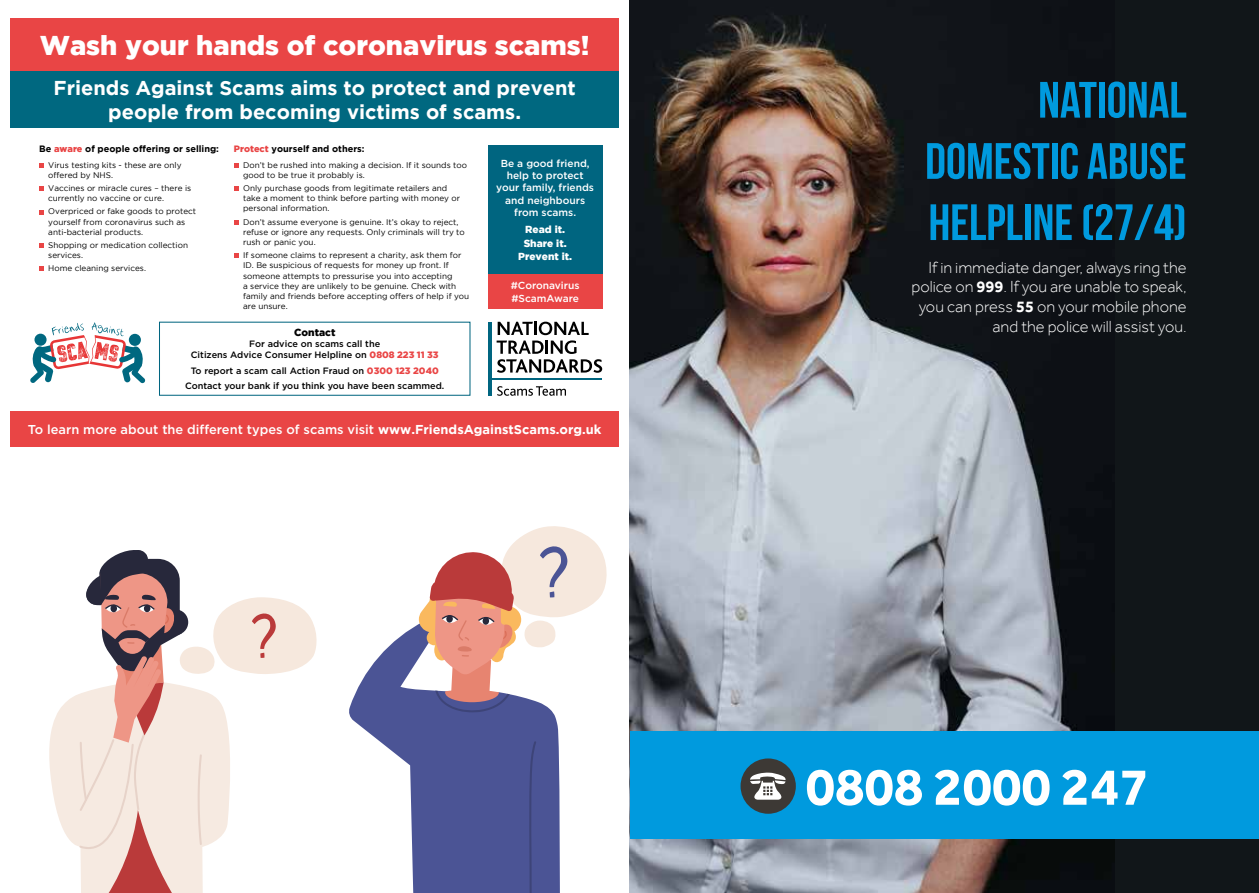
<style>
.page{position:relative;width:1259px;height:893px;background:#fff}
.page>*{position:absolute;margin:0;border:0;box-sizing:border-box;transform-origin:0 0}
.t1{font:700 54px "Effra";color:#fff}
.t2{font:51px/61.2px "Bebas Neue";color:#009ade;text-align:justify}
.t3{font:900 27.15px "Gotham";color:#fff}
.t4{font:700 19.95px/24.3px "Gotham";color:#fff;text-align:center}
.t5{font:300 16.5px/19.8px "Effra";color:#fff;text-align:right}
.t6{font:500 12.9px "Gotham";color:#fff}
.t7{font:500 10.2px/12.3px "Gotham";color:#fff;text-align:center}
.t8{font:900 10.2px/13.2px "Gotham";color:#fff;text-align:center}
.t9{font:900 10.2px "Gotham";color:#000}
.t10{font:500 9.15px/11.2px "Gotham";color:#000;text-align:center}
.t11{font:700 9.15px "Gotham";color:#000}
.t12{font:8.1px/10.2px "Gotham";color:#000}
.s1{font-weight:900;color:#e94545}
.s2{font-weight:700}
</style>
<div class="page">
<div style="left:629px;top:0;width:630px;height:893px;background:#111619"></div>
<img style="left:629px;top:13px;width:485px;height:880px">
<div style="left:630px;top:731px;width:629px;height:108px;background:#009ade"></div>
<div style="left:740px;top:758px;width:56px;height:56px;background:#3d3935;border-radius:50%"></div>
<svg style="left:750px;top:772px;width:35px;height:28px"></svg>
<svg style="left:49px;top:550px;width:268px;height:343px"></svg>
<svg style="left:349px;top:624px;width:211px;height:269px;fill:#4b5495"></svg>
<svg style="left:529px;top:741px;width:7px;height:152px"></svg>
<svg style="left:419px;top:526px;width:187px;height:187px"></svg>
<div style="left:11px;top:18px;width:608px;height:53px;background:#e94545"></div>
<div style="left:11px;top:411px;width:608px;height:35px;background:#e94545"></div>
<svg style="left:30px;top:322px;width:115px;height:61px"></svg>
<svg style="left:497px;top:386px;width:69px;height:10px"></svg>
<svg style="left:496px;top:322px;width:106px;height:51px"></svg>
<hr style="left:489px;top:378px;width:113px;height:2px;background:#006580">
<hr style="left:488px;top:322px;width:3px;height:74px;background:#006580">
<div style="left:11px;top:71px;width:608px;height:57px;background:#006880"></div>
<div style="left:159px;top:322px;width:311px;height:74px;border:1px solid #006580"></div>
<div style="left:488px;top:145px;width:114px;height:129px;background:#006580"></div>
<div style="left:488px;top:274px;width:114px;height:35px;background:#e94545"></div>
<svg style="left:39px;top:163px;width:5px;height:5px"></svg>
<svg style="left:39px;top:186px;width:5px;height:5px"></svg>
<svg style="left:39px;top:210px;width:5px;height:4px"></svg>
<svg style="left:39px;top:243px;width:5px;height:5px"></svg>
<svg style="left:39px;top:267px;width:5px;height:4px"></svg>
<svg style="left:234px;top:163px;width:4px;height:5px"></svg>
<svg style="left:234px;top:186px;width:4px;height:5px"></svg>
<svg style="left:234px;top:220px;width:4px;height:5px"></svg>
<svg style="left:234px;top:253px;width:4px;height:5px"></svg>
<h3 class="t3" style="left:40px;top:29px;width:551px">Wash your hands of coronavirus scams!</h3>
<h3 class="t4" style="left:54px;top:75px;width:524px">Friends Against Scams aims to protect and prevent people from becoming victims of scams.</h3>
<p class="t11" style="left:39px;top:143px;width:181px">Be <span class="s1">aware</span> of people offering or selling:</p>
<p class="t12" style="left:48px;top:160px;width:135px">Virus testing kits - these are only offered by NHS.</p>
<p class="t12" style="left:48px;top:183px;width:144px">Vaccines or miracle cures – there is currently no vaccine or cure.</p>
<p class="t12" style="left:48px;top:206px;width:149px">Overpriced or fake goods to protect yourself from coronavirus such as anti-bacterial products.</p>
<p class="t12" style="left:48px;top:240px;width:141px">Shopping or medication collection services.</p>
<p class="t12" style="left:48px;top:263px;width:99px">Home cleaning services.</p>
<p class="t11" style="left:234px;top:143px;width:132px"><span class="s1">Protect</span> yourself and others:</p>
<p class="t12" style="left:243px;top:160px;width:225px">Don’t be rushed into making a decision. If it sounds too good to be true it probably is.</p>
<p class="t12" style="left:243px;top:183px;width:218px">Only purchase goods from legitimate retailers and take a moment to think before parting with money or personal information.</p>
<p class="t12" style="left:243px;top:216px;width:223px">Don’t assume everyone is genuine. It’s okay to reject, refuse or ignore any requests. Only criminals will try to rush or panic you.</p>
<p class="t12" style="left:243px;top:250px;width:228px">If someone claims to represent a charity, ask them for ID. Be suspicious of requests for money up front. If someone attempts to pressurise you into accepting<br>a service they are unlikely to be genuine. Check with family and friends before accepting offers of help if you are unsure.</p>
<p class="t9" style="left:294px;top:326px;width:43px">Contact</p>
<p class="t10" style="left:191px;top:338px;width:249px">For advice on scams call the<br>Citizens Advice Consumer Helpline on <span class="s1">0808 223 11 33</span></p>
<p class="t10" style="left:185px;top:363px;width:261px;line-height:15.3px">To report a scam call Action Fraud on <span class="s1">0300 123 2040<br></span>Contact your bank if you think you have been scammed.</p>
<p class="t7" style="left:496px;top:157px;width:99px">Be a good friend, help to protect your family, friends and neighbours from scams.</p>
<p class="t8" style="left:518px;top:223px;width:56px">Read it.<br>Share it.<br>Prevent it.</p>
<p class="t7" style="left:511px;top:278px;width:70px;line-height:13.2px;text-align:left">#Coronavirus #ScamAware</p>
<h3 class="t6" style="left:28px;top:422px;width:575px">To learn more about the different types of scams visit <span class="s2">www.FriendsAgainstScams.org.uk</span></h3>
<h2 class="t2" style="left:925px;top:69px;width:263px;text-indent:113px">NATIONAL DOMESTIC ABUSE HELPLINE (27/4)</h2>
<h3 class="t5" style="left:911px;top:257px;width:277px">If in immediate danger, always ring the police on <span class="s2">999</span>. If you are unable to speak, you can press <span class="s2">55</span> on your mobile phone and the police will assist you.</h3>
<h1 class="t1" style="left:805px;top:754px;width:345px">0808 2000 247</h1>
</div>
